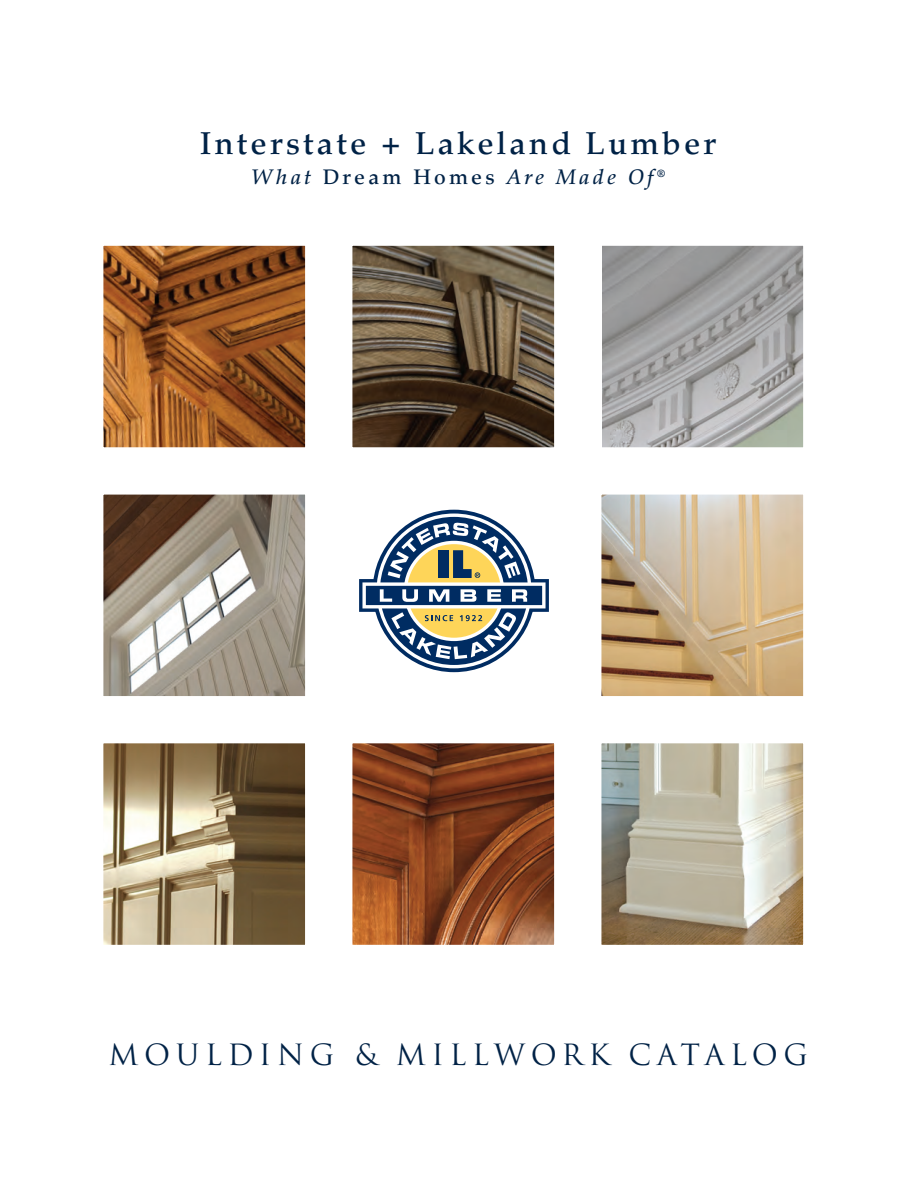
<style>
.page{position:relative;width:916px;height:1189px;background:#fff}
.page>*{position:absolute;margin:0;border:0;box-sizing:border-box;transform-origin:0 0}
.t1{font:500 31.5px "Palatino";letter-spacing:.1em;color:#002246}
.t2{font:28.5px "Trajan";letter-spacing:.195em;color:#002246}
.t3{font:italic 500 21px "Palatino";letter-spacing:.15em;color:#002246}
.s1{font-style:normal}
</style>
<div class="page">
<img style="left:602px;top:247px;width:199px;height:199px">
<div style="left:599px;top:244px;width:205px;height:205px;border:2px solid #fff"></div>
<img style="left:602px;top:496px;width:199px;height:199px">
<div style="left:599px;top:493px;width:205px;height:205px;border:2px solid #fff"></div>
<img style="left:602px;top:745px;width:199px;height:198px">
<div style="left:599px;top:742px;width:205px;height:204px;border:2px solid #fff"></div>
<img style="left:354px;top:247px;width:198px;height:199px">
<div style="left:351px;top:244px;width:204px;height:205px;border:2px solid #fff"></div>
<div style="left:359px;top:579px;width:189px;height:33px;border:10px solid #002c62"></div>
<div style="left:372px;top:510px;width:163px;height:162px;border:11px solid #002c62;border-radius:50%"></div>
<svg style="left:378px;top:515px;width:151px;height:152px;fill:#002c62"></svg>
<svg style="left:405px;top:542px;width:97px;height:97px"></svg>
<svg style="left:387px;top:522px;width:133px;height:56px"></svg>
<svg style="left:391px;top:612px;width:125px;height:47px"></svg>
<div style="left:364px;top:584px;width:179px;height:23px;background:#002c62"></div>
<div style="left:362px;top:582px;width:183px;height:26px;border:3px solid #fff"></div>
<svg style="left:379px;top:589px;width:13px;height:13px"></svg>
<svg style="left:402px;top:589px;width:16px;height:13px"></svg>
<svg style="left:429px;top:589px;width:20px;height:13px"></svg>
<svg style="left:460px;top:589px;width:16px;height:13px"></svg>
<svg style="left:487px;top:589px;width:14px;height:13px"></svg>
<svg style="left:512px;top:589px;width:15px;height:13px"></svg>
<img style="left:354px;top:745px;width:198px;height:198px">
<div style="left:351px;top:742px;width:204px;height:204px;border:2px solid #fff"></div>
<img style="left:105px;top:247px;width:198px;height:199px">
<div style="left:102px;top:244px;width:204px;height:205px;border:2px solid #fff"></div>
<img style="left:105px;top:496px;width:198px;height:199px">
<div style="left:102px;top:493px;width:204px;height:205px;border:2px solid #fff"></div>
<img style="left:105px;top:745px;width:198px;height:198px">
<div style="left:102px;top:742px;width:204px;height:204px;border:2px solid #fff"></div>
<p class="t1" style="left:200px;top:131px;width:517px">Interstate + Lakeland Lumber</p>
<p class="t3" style="left:251px;top:169px;width:415px">What <span class="s1">Dream Homes</span> Are Made Of <sup>®</sup></p>
<p class="t2" style="left:109px;top:1039px;width:700px">MOULDING &amp; MILLWORK CATALOG</p>
</div>
